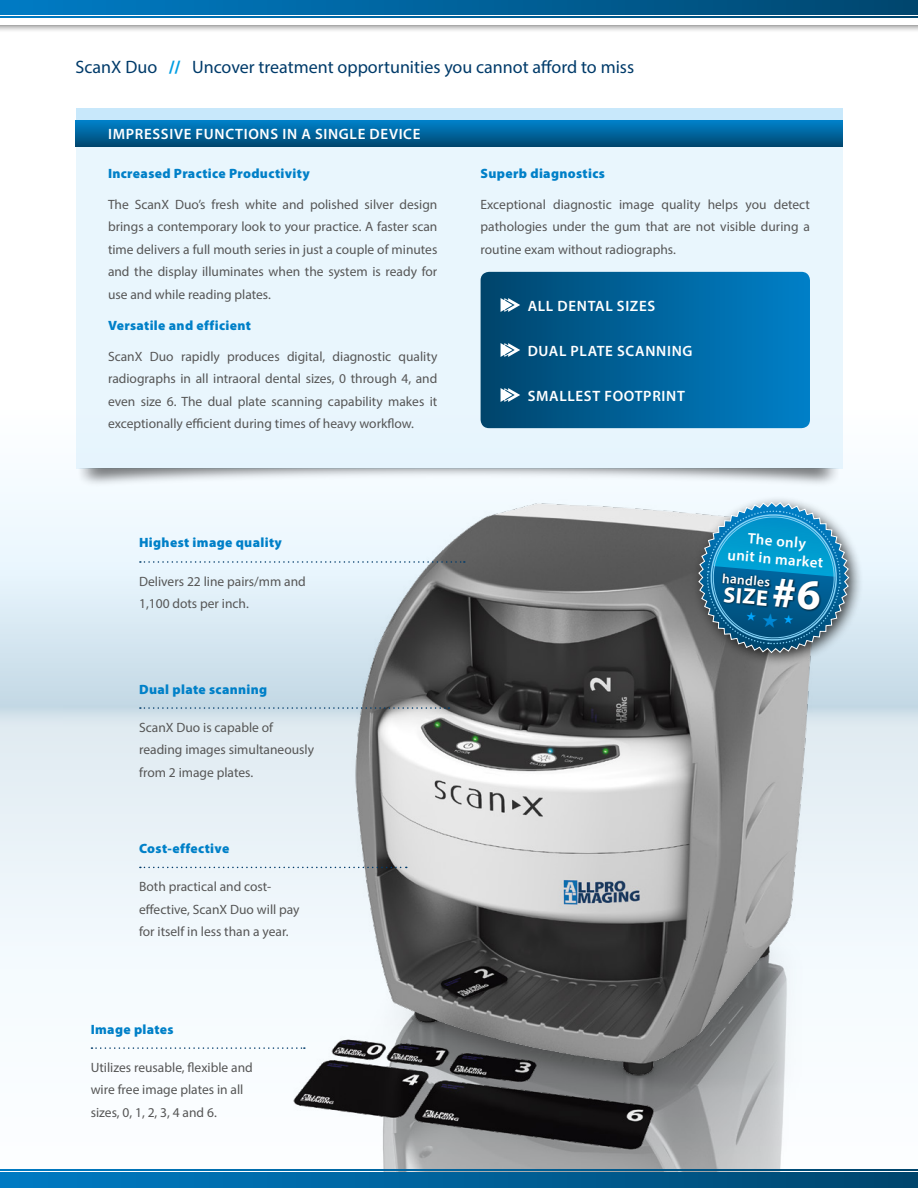
<style>
.page{position:relative;width:918px;height:1188px;background:#fff}
.page>*{position:absolute;margin:0;border:0;box-sizing:border-box;transform-origin:0 0}
.t1{font:700 22.35px "Myriad Pro";color:#fff}
.t2{font:18px "Myriad Pro";color:#003b6a}
.t3{font:600 15px/18px "Myriad Pro";letter-spacing:.045em;color:#fff;text-align:center}
.t4{font:13.5px/22.5px "Myriad Pro";color:#565656}
.t5{font:900 13.5px "Myriad Pro";letter-spacing:.025em;color:#0080c8}
.t6{font:600 13.5px "Myriad Pro";color:#fff}
.s1{font-weight:700;color:#009ee3}
.s2{font-size:43.2px}
</style>
<div class="page">
<div style="left:0;top:700px;width:918px;height:488px;background:linear-gradient(to bottom,#e3edf4,#fcffff)"></div>
<div style="left:0;top:407px;width:918px;height:321px;background:linear-gradient(to bottom,#fff,#c8ddea)"></div>
<div style="left:76px;top:108px;width:766px;height:361px;background:#e9f6fd"></div>
<div style="left:76px;top:108px;width:766px;height:13px;background:#c8e8fb"></div>
<svg style="left:76px;top:121px;width:766px;height:25px;background:#00649c"></svg>
<img style="left:76px;top:469px;width:766px;height:14px">
<img style="left:64px;top:483px;width:854px;height:690px">
<svg style="left:481px;top:272px;width:329px;height:156px;background:#00639b"></svg>
<svg style="left:501px;top:298px;width:19px;height:14px"></svg>
<svg style="left:501px;top:343px;width:19px;height:14px"></svg>
<svg style="left:501px;top:388px;width:19px;height:14px"></svg>
<svg style="left:140px;top:707px;width:309px;height:2px"></svg>
<svg style="left:140px;top:867px;width:267px;height:1px"></svg>
<svg style="left:140px;top:561px;width:325px;height:2px"></svg>
<svg style="left:91px;top:1047px;width:214px;height:2px"></svg>
<div style="left:692px;top:495px;width:172px;height:173px;background:#000;opacity:.75"></div>
<div style="left:0;top:0;width:918px;height:33px;background:#000;opacity:.75"></div>
<div style="left:0;top:0;width:918px;height:25px;background:#fff"></div>
<svg style="left:0;top:0;width:918px;height:14px;background:#00619a"></svg>
<svg style="left:0;top:1173px;width:918px;height:15px;background:#006099"></svg>
<svg style="left:0;top:16px;width:918px;height:2px;background:#00619a"></svg>
<svg style="left:0;top:1169px;width:918px;height:2px;background:#006099"></svg>
<svg style="left:698px;top:501px;width:152px;height:153px;background:#3a86a9"></svg>
<h2 class="t2" style="left:76px;top:56px;width:560px">ScanX Duo <span class="s1">//</span> Uncover treatment opportunities you cannot afford to miss</h2>
<p class="t3" style="left:108px;top:125px;width:314px">IMPRESSIVE FUNCTIONS IN A SINGLE DEVICE</p>
<p class="t5" style="left:108px;top:164px;width:203px">Increased Practice Productivity</p>
<p class="t4" style="left:108px;top:193px;width:331px;text-align:justify">The ScanX Duo’s fresh white and polished silver design brings a contemporary look to your practice. A faster scan time delivers a full mouth series in just a couple of minutes and the display illuminates when the system is ready for use and while reading plates.</p>
<p class="t5" style="left:108px;top:316px;width:144px">Versatile and efficient</p>
<p class="t4" style="left:108px;top:345px;width:331px;text-align:justify">ScanX Duo rapidly produces digital, diagnostic quality radiographs in all intraoral dental sizes, 0 through 4, and even size 6. The dual plate scanning capability makes it exceptionally efficient during times of heavy workflow.</p>
<p class="t5" style="left:139px;top:534px;width:144px">Highest image quality</p>
<p class="t4" style="left:139px;top:570px;width:168px">Delivers 22 line pairs/mm and<br>1,100 dots per inch.</p>
<p class="t5" style="left:139px;top:680px;width:130px">Dual plate scanning</p>
<p class="t4" style="left:139px;top:716px;width:177px">ScanX Duo is capable of reading images simultaneously from 2 image plates.</p>
<p class="t5" style="left:139px;top:839px;width:92px">Cost-effective</p>
<p class="t4" style="left:139px;top:875px;width:162px">Both practical and cost&shy;effective, ScanX Duo will pay for itself in less than a year.</p>
<p class="t5" style="left:91px;top:1020px;width:84px">Image plates</p>
<p class="t4" style="left:91px;top:1056px;width:164px">Utilizes reusable, flexible and wire free image plates in all sizes, 0, 1, 2, 3, 4 and 6.</p>
<p class="t5" style="left:481px;top:164px;width:126px">Superb diagnostics</p>
<p class="t4" style="left:481px;top:193px;width:331px;text-align:justify">Exceptional diagnostic image quality helps you detect pathologies under the gum that are not visible during a routine exam without radiographs.</p>
<p class="t3" style="left:528px;top:296px;width:129px">ALL DENTAL SIZES</p>
<p class="t3" style="left:528px;top:341px;width:166px">DUAL PLATE SCANNING</p>
<p class="t3" style="left:528px;top:386px;width:159px">SMALLEST FOOTPRINT</p>
<p class="t3" style="left:730px;top:527px;width:97px;rotate:5deg">The only<br>unit in market</p>
<h1 class="t1" style="left:725px;top:580px;width:99px;rotate:5deg">SIZE<span class="s2">#6</span></h1>
<p class="t6" style="left:723px;top:570px;width:50px;rotate:5deg">handles</p>
</div>
